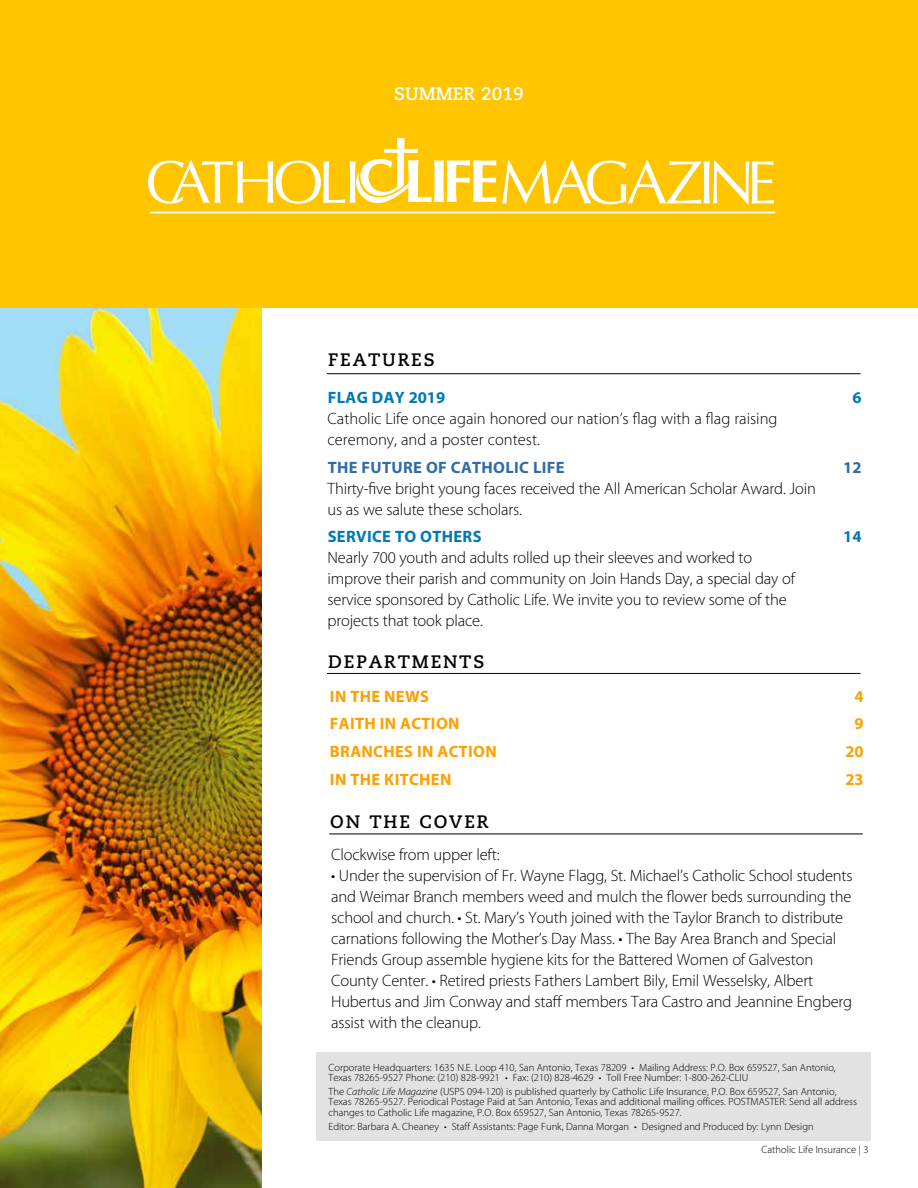
<style>
.page{position:relative;width:918px;height:1188px;background:#fff}
.page>*{position:absolute;margin:0;border:0;box-sizing:border-box;transform-origin:0 0}
.t1{font:700 18px "Caecilia LT Std";letter-spacing:.1em;color:#000}
.t2{font:700 18px "Caecilia LT Std";color:#fff}
.t3{font:300 16.5px/21px "Myriad Pro";letter-spacing:-.01em;color:#000}
.t4{font:700 16.5px "Myriad Pro";letter-spacing:.02em;color:#fca100}
.t5{font:700 16.5px "Myriad Pro";letter-spacing:.02em;color:#0079b4}
.t6{font:700 16.5px "Myriad Pro";letter-spacing:.02em;color:#326ca8}
.t7{font:300 10.5px/10.5px "Myriad Pro";color:#000}
.s1{font-style:italic}
</style>
<div class="page">
<img style="left:0;top:308px;width:261px;height:880px">
<div style="left:316px;top:1052px;width:555px;height:89px;background:#e2e2e2"></div>
<hr style="left:327px;top:673px;width:534px;height:1px;background:#000">
<hr style="left:327px;top:373px;width:534px;height:1px;background:#000">
<hr style="left:329px;top:834px;width:534px;height:1px;background:#000">
<div style="left:0;top:0;width:918px;height:308px;background:#ffc600"></div>
<hr style="left:150px;top:212px;width:625px;height:1px;background:#fff">
<svg style="left:148px;top:138px;width:348px;height:66px"></svg>
<svg style="left:502px;top:161px;width:272px;height:43px"></svg>
<p class="t2" style="left:394px;top:83px;width:131px">SUMMER 2019</p>
<p class="t1" style="left:328px;top:350px;width:108px">FEATURES</p>
<p class="t5" style="left:328px;top:386px;width:119px">FLAG DAY 2019</p>
<p class="t5" style="left:852px;top:386px;width:11px">6</p>
<p class="t3" style="left:328px;top:408px;width:452px">Catholic Life once again honored our nation’s flag with a flag raising ceremony, and a poster contest.</p>
<p class="t6" style="left:328px;top:456px;width:238px">THE FUTURE OF CATHOLIC LIFE</p>
<p class="t6" style="left:843px;top:456px;width:20px">12</p>
<p class="t3" style="left:328px;top:478px;width:490px">Thirty-five bright young faces received the All American Scholar Award. Join us as we salute these scholars.</p>
<p class="t5" style="left:328px;top:526px;width:155px">SERVICE TO OTHERS</p>
<p class="t5" style="left:843px;top:526px;width:20px">14</p>
<p class="t3" style="left:328px;top:548px;width:469px">Nearly 700 youth and adults rolled up their sleeves and worked to improve their parish and community on Join Hands Day, a special day of service sponsored by Catholic Life. We invite you to review some of the projects that took place.</p>
<p class="t1" style="left:328px;top:651px;width:158px">DEPARTMENTS</p>
<p class="t4" style="left:330px;top:685px;width:101px">IN THE NEWS</p>
<p class="t4" style="left:855px;top:685px;width:11px">4</p>
<p class="t4" style="left:330px;top:713px;width:131px">FAITH IN ACTION</p>
<p class="t4" style="left:855px;top:713px;width:11px">9</p>
<p class="t4" style="left:330px;top:741px;width:168px">BRANCHES IN ACTION</p>
<p class="t4" style="left:845px;top:741px;width:20px">20</p>
<p class="t4" style="left:330px;top:769px;width:123px">IN THE KITCHEN</p>
<p class="t4" style="left:845px;top:769px;width:20px">23</p>
<p class="t1" style="left:330px;top:811px;width:160px">ON THE COVER</p>
<p class="t3" style="left:331px;top:844px;width:170px">Clockwise from upper left:</p>
<p class="t3" style="left:331px;top:865px;width:523px">• Under the supervision of Fr. Wayne Flagg, St. Michael’s Catholic School students and Weimar Branch members weed and mulch the flower beds surrounding the school and church. • St. Mary’s Youth joined with the Taylor Branch to distribute carnations following the Mother’s Day Mass. • The Bay Area Branch and Special Friends Group assemble hygiene kits for the Battered Women of Galveston County Center. • Retired priests Fathers Lambert Bily, Emil Wesselsky, Albert Hubertus and Jim Conway and staff members Tara Castro and Jeannine Engberg assist with the cleanup.</p>
<p class="t7" style="left:328px;top:1062px;width:509px">Corporate Headquarters: 1635 N.E. Loop 410, San Antonio, Texas 78209 • Mailing Address: P.O. Box 659527, San Antonio,<br>Texas 78265-9527 Phone: (210) 828-9921 • Fax: (210) 828-4629 • Toll Free Number: 1-800-262-CLIU</p>
<p class="t7" style="left:328px;top:1086px;width:530px">The <span class="s1">Catholic Life Magazine</span> (USPS 094-120) is published quarterly by Catholic Life Insurance, P.O. Box 659527, San Antonio,<br>Texas 78265-9527. Periodical Postage Paid at San Antonio, Texas and additional mailing offices. POSTMASTER: Send all address changes to Catholic Life magazine, P.O. Box 659527, San Antonio, Texas 78265-9527.</p>
<p class="t7" style="left:328px;top:1121px;width:487px">Editor: Barbara A. Cheaney • Staff Assistants: Page Funk, Danna Morgan • Designed and Produced by: Lynn Design</p>
<p class="t7" style="left:762px;top:1145px;width:109px">Catholic Life Insurance | 3</p>
</div>
